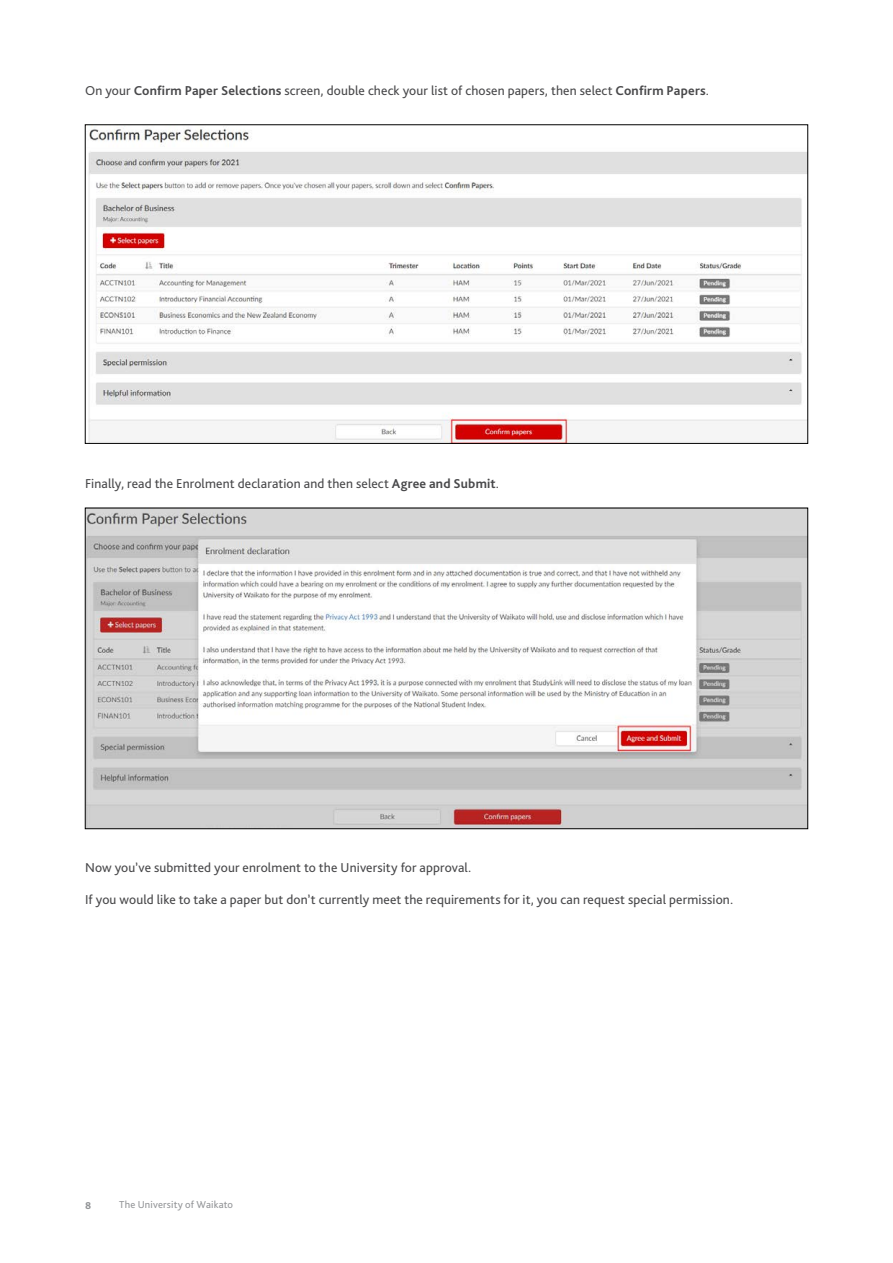
<style>
.page{position:relative;width:893px;height:1263px;background:#fff}
.page>*{position:absolute;margin:0;border:0;box-sizing:border-box;transform-origin:0 0}
.body{font:13.5px "Bliss Pro";letter-spacing:.01em;color:#48484a}
.t1{font:10.5px "Bliss Pro";letter-spacing:.015em;color:#939598}
.t2{font:800 10.5px "Bliss Pro";color:#939598}
.s1{font-weight:700}
</style>
<div class="page">
<img style="left:88px;top:129px;width:718px;height:313px">
<img style="left:87px;top:510px;width:719px;height:317px">
<p class="body" style="left:85px;top:82px;width:625px">On your <span class="s1">Confirm Paper Selections</span> screen, double check your list of chosen papers, then select <span class="s1">Confirm Papers</span>.</p>
<p class="body" style="left:85px;top:475px;width:416px">Finally, read the Enrolment declaration and then select <span class="s1">Agree and Submit</span>.</p>
<p class="body" style="left:85px;top:859px;width:388px">Now you’ve submitted your enrolment to the University for approval.</p>
<p class="body" style="left:85px;top:891px;width:650px">If you would like to take a paper but don’t currently meet the requirements for it, you can request special permission.</p>
<p class="t2" style="left:85px;top:1199px;width:8px">8</p>
<p class="t1" style="left:119px;top:1198px;width:116px">The University of Waikato</p>
</div>
